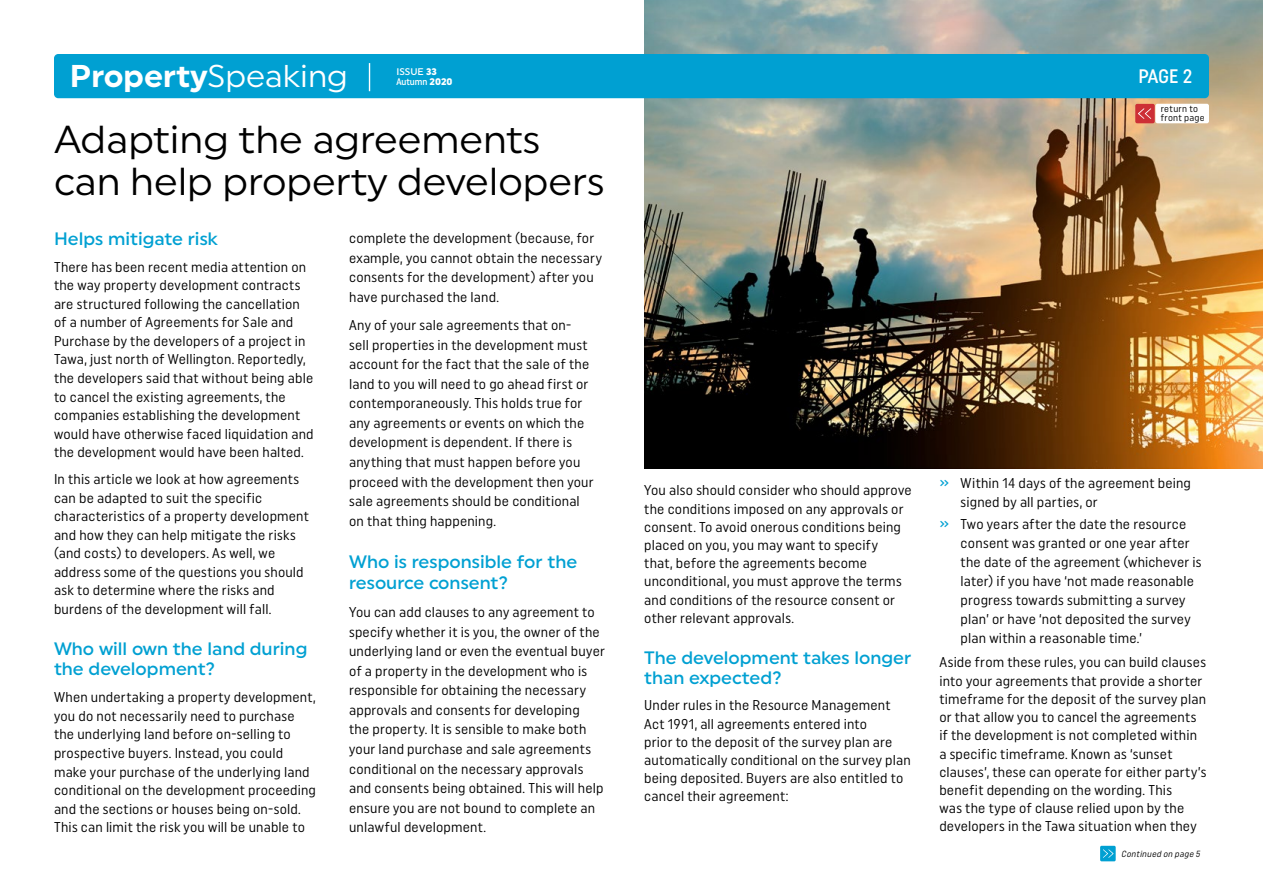
<style>
.page{position:relative;width:1263px;height:893px;background:#fff}
.page>*{position:absolute;margin:0;border:0;box-sizing:border-box;transform-origin:0 0}
.t1{font:39px/42.3px "Uniform";color:#000}
.t2{font:700 31.5px "Uniform";color:#fff}
.t3{font:500 19.5px "Uniform Condensed";color:#fff}
.t4{font:500 18px/20.1px "Uniform";color:#00a0d2}
.t5{font:14.25px/18.6px "Uniform Condensed";letter-spacing:.015em;color:#000}
.t6{font:9.6px/9px "Uniform Condensed";letter-spacing:.03em;color:#000}
.t7{font:500 9.6px "Uniform Condensed";color:#fff}
.t8{font:500 9.6px "Uniform";color:#fff}
.t9{font:italic 8.85px "Uniform Condensed";color:#000}
.s1{font-weight:400}
.s2{font-weight:900}
.s3{font-family:"Uniform";font-weight:900}
.s4{font-weight:500;color:#00a0d2}
</style>
<div class="page">
<img style="left:644px;top:0;width:619px;height:468px">
<div style="left:54px;top:54px;width:1155px;height:44px;background:#00a0d2;border-radius:4px"></div>
<svg style="left:369px;top:63px;width:1px;height:28px"></svg>
<div style="left:1155px;top:104px;width:54px;height:19px;background:#fff;border-radius:2px"></div>
<div style="left:1135px;top:104px;width:20px;height:19px;background:#cd2f36;border-radius:2px"></div>
<svg style="left:1138px;top:108px;width:13px;height:11px"></svg>
<div style="left:1100px;top:846px;width:16px;height:15px;background:#00a0d2"></div>
<svg style="left:1103px;top:849px;width:10px;height:9px"></svg>
<h2 class="t2" style="left:70px;top:57px;width:280px">Property<span class="s1">Speaking</span></h2>
<h3 class="t3" style="left:1138px;top:64px;width:55px">PAGE 2</h3>
<p class="t8" style="left:396px;top:65px;width:42px">ISSUE <span class="s2">33</span></p>
<p class="t7" style="left:396px;top:76px;width:58px">Autumn <span class="s3">2020</span></p>
<h1 class="t1" style="left:54px;top:117px;width:552px">Adapting the agreements can help property developers</h1>
<p class="t4" style="left:54px;top:228px;width:165px">Helps mitigate risk</p>
<p class="t5" style="left:54px;top:257px;width:261px">There has been recent media attention on the way property development contracts are structured following the cancellation of a number of Agreements for Sale and Purchase by the developers of a project in Tawa, just north of Wellington. Reportedly, the developers said that without being able to cancel the existing agreements, the companies establishing the development would have otherwise faced liquidation and the development would have been halted.</p>
<p class="t5" style="left:54px;top:470px;width:256px">In this article we look at how agreements can be adapted to suit the specific characteristics of a property development and how they can help mitigate the risks (and costs) to developers. As well, we address some of the questions you should ask to determine where the risks and burdens of the development will fall.</p>
<p class="t4" style="left:54px;top:639px;width:255px">Who will own the land during the development?</p>
<p class="t5" style="left:54px;top:688px;width:264px">When undertaking a property development, you do not necessarily need to purchase the underlying land before on-selling to prospective buyers. Instead, you could make your purchase of the underlying land conditional on the development proceeding and the sections or houses being on-sold.<br>This can limit the risk you will be unable to</p>
<p class="t5" style="left:349px;top:228px;width:254px;line-height:19.5px">complete the development (because, for example, you cannot obtain the necessary consents for the development) after you have purchased the land.</p>
<p class="t5" style="left:349px;top:315px;width:246px;line-height:19.5px">Any of your sale agreements that on&shy;sell properties in the development must account for the fact that the sale of the land to you will need to go ahead first or contemporaneously. This holds true for any agreements or events on which the development is dependent. If there is anything that must happen before you proceed with the development then your sale agreements should be conditional on that thing happening.</p>
<p class="t4" style="left:349px;top:551px;width:230px;line-height:21px">Who is responsible for the resource consent?</p>
<p class="t5" style="left:349px;top:602px;width:257px;line-height:19.5px">You can add clauses to any agreement to specify whether it is you, the owner of the underlying land or even the eventual buyer of a property in the development who is responsible for obtaining the necessary approvals and consents for developing<br>the property. It is sensible to make both your land purchase and sale agreements conditional on the necessary approvals and consents being obtained. This will help ensure you are not bound to complete an unlawful development.</p>
<p class="t6" style="left:1161px;top:104px;width:46px">return to front page</p>
<p class="t5" style="left:644px;top:481px;width:269px">You also should consider who should approve the conditions imposed on any approvals or consent. To avoid onerous conditions being placed on you, you may want to specify<br>that, before the agreements become unconditional, you must approve the terms and conditions of the resource consent or other relevant approvals.</p>
<p class="t4" style="left:644px;top:647px;width:269px">The development takes longer than expected?</p>
<p class="t5" style="left:644px;top:696px;width:268px">Under rules in the Resource Management Act 1991, all agreements entered into<br>prior to the deposit of the survey plan are automatically conditional on the survey plan being deposited. Buyers are also entitled to cancel their agreement:</p>
<p class="t5" style="left:961px;top:473px;width:232px;line-height:19px;text-indent:-21px"><span class="s4">»</span> Within 14 days of the agreement being signed by all parties, or</p>
<p class="t5" style="left:961px;top:514px;width:242px;line-height:19px;text-indent:-21px"><span class="s4">»</span> Two years after the date the resource consent was granted or one year after the date of the agreement (whichever is later) if you have ‘not made reasonable progress towards submitting a survey plan’ or have ‘not deposited the survey plan within a reasonable time.’</p>
<p class="t5" style="left:939px;top:653px;width:268px">Aside from these rules, you can build clauses into your agreements that provide a shorter timeframe for the deposit of the survey plan or that allow you to cancel the agreements if the development is not completed within a specific timeframe. Known as ‘sunset clauses’, these can operate for either party’s benefit depending on the wording. This<br>was the type of clause relied upon by the developers in the Tawa situation when they</p>
<p class="t9" style="left:1121px;top:848px;width:82px">Continued on page 5</p>
</div>
